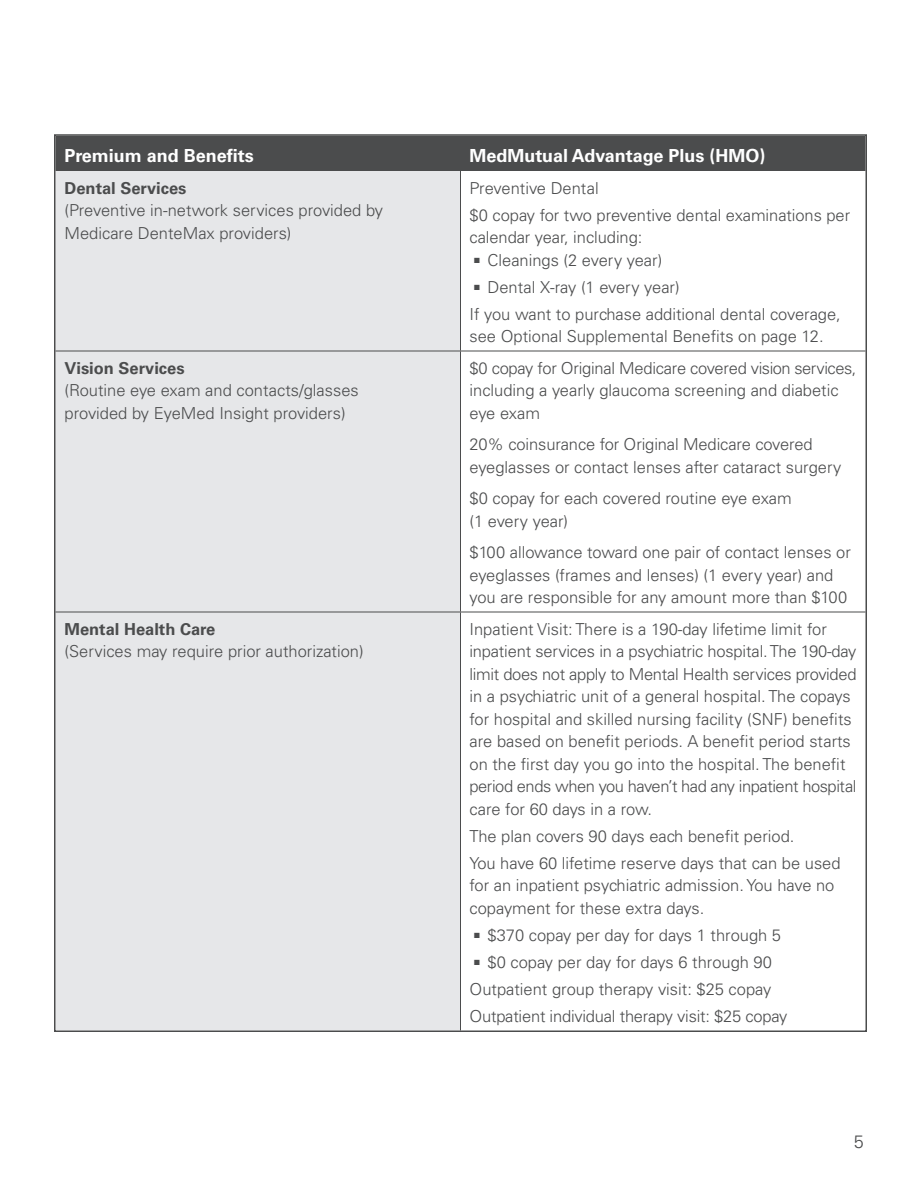
<style>
.page{position:relative;width:918px;height:1188px;background:#fff}
.page>*{position:absolute;margin:0;border:0;box-sizing:border-box;transform-origin:0 0}
.t1{font:700 18px "Univers LT Std";color:#fff}
.t2{font:300 18px "Univers LT Std";color:#4b4c4d}
.t3{font:300 16.5px/22.5px "Univers LT Std";color:#4b4c4d}
.t4{font:700 16.5px "Univers LT Std";color:#4b4c4d}
</style>
<div class="page">
<div style="left:57px;top:137px;width:807px;height:34px;background:#4b4c4d"></div>
<div style="left:57px;top:171px;width:403px;height:858px;background:#e6e7e9"></div>
<hr style="left:460px;top:171px;width:1px;height:180px;background:#4b4c4d">
<hr style="left:460px;top:351px;width:1px;height:261px;background:#4b4c4d">
<hr style="left:56px;top:612px;width:404px;height:1px;background:#4b4c4d">
<hr style="left:460px;top:612px;width:406px;height:1px;background:#4b4c4d">
<hr style="left:460px;top:612px;width:1px;height:418px;background:#4b4c4d">
<hr style="left:56px;top:351px;width:404px;height:1px;background:#4b4c4d">
<hr style="left:460px;top:351px;width:406px;height:1px;background:#4b4c4d">
<p class="t1" style="left:64px;top:145px;width:191px">Premium and Benefits</p>
<p class="t1" style="left:470px;top:145px;width:297px">MedMutual Advantage Plus (HMO)</p>
<p class="t4" style="left:64px;top:178px;width:123px">Dental Services</p>
<p class="t3" style="left:64px;top:199px;width:320px">(Preventive in-network services provided by<br>Medicare DenteMax providers)</p>
<p class="t3" style="left:470px;top:176px;width:131px">Preventive Dental</p>
<p class="t3" style="left:470px;top:203px;width:382px">$0 copay for two preventive dental examinations per calendar year, including:</p>
<p class="t3" style="left:474px;top:248px;width:190px">■ Cleanings (2 every year)</p>
<p class="t3" style="left:474px;top:275px;width:207px">■ Dental X-ray (1 every year)</p>
<p class="t3" style="left:470px;top:302px;width:373px">If you want to purchase additional dental coverage, see Optional Supplemental Benefits on page 12.</p>
<p class="t4" style="left:64px;top:358px;width:122px">Vision Services</p>
<p class="t3" style="left:64px;top:379px;width:296px">(Routine eye exam and contacts/glasses provided by EyeMed Insight providers)</p>
<p class="t4" style="left:64px;top:619px;width:152px">Mental Health Care</p>
<p class="t3" style="left:64px;top:640px;width:301px">(Services may require prior authorization)</p>
<p class="t3" style="left:470px;top:356px;width:388px">$0 copay for Original Medicare covered vision services, including a yearly glaucoma screening and diabetic eye exam</p>
<p class="t3" style="left:470px;top:433px;width:374px">20% coinsurance for Original Medicare covered eyeglasses or contact lenses after cataract surgery</p>
<p class="t3" style="left:470px;top:487px;width:324px">$0 copay for each covered routine eye exam (1 every year)</p>
<p class="t3" style="left:470px;top:541px;width:383px">$100 allowance toward one pair of contact lenses or eyeglasses (frames and lenses) (1 every year) and you are responsible for any amount more than $100</p>
<p class="t3" style="left:470px;top:617px;width:389px">Inpatient Visit: There is a 190-day lifetime limit for inpatient services in a psychiatric hospital. The 190-day limit does not apply to Mental Health services provided in a psychiatric unit of a general hospital. The copays for hospital and skilled nursing facility (SNF) benefits are based on benefit periods. A benefit period starts on the first day you go into the hospital. The benefit period ends when you haven’t had any inpatient hospital care for 60 days in a row.</p>
<p class="t3" style="left:470px;top:824px;width:326px">The plan covers 90 days each benefit period.</p>
<p class="t3" style="left:470px;top:851px;width:373px">You have 60 lifetime reserve days that can be used for an inpatient psychiatric admission. You have no copayment for these extra days.</p>
<p class="t3" style="left:474px;top:923px;width:309px">■ $370 copay per day for days 1 through 5</p>
<p class="t3" style="left:474px;top:950px;width:299px">■ $0 copay per day for days 6 through 90</p>
<p class="t3" style="left:470px;top:977px;width:303px">Outpatient group therapy visit: $25 copay</p>
<p class="t3" style="left:470px;top:1004px;width:319px">Outpatient individual therapy visit: $25 copay</p>
<p class="t2" style="left:854px;top:1130px;width:12px">5</p>
</div>
